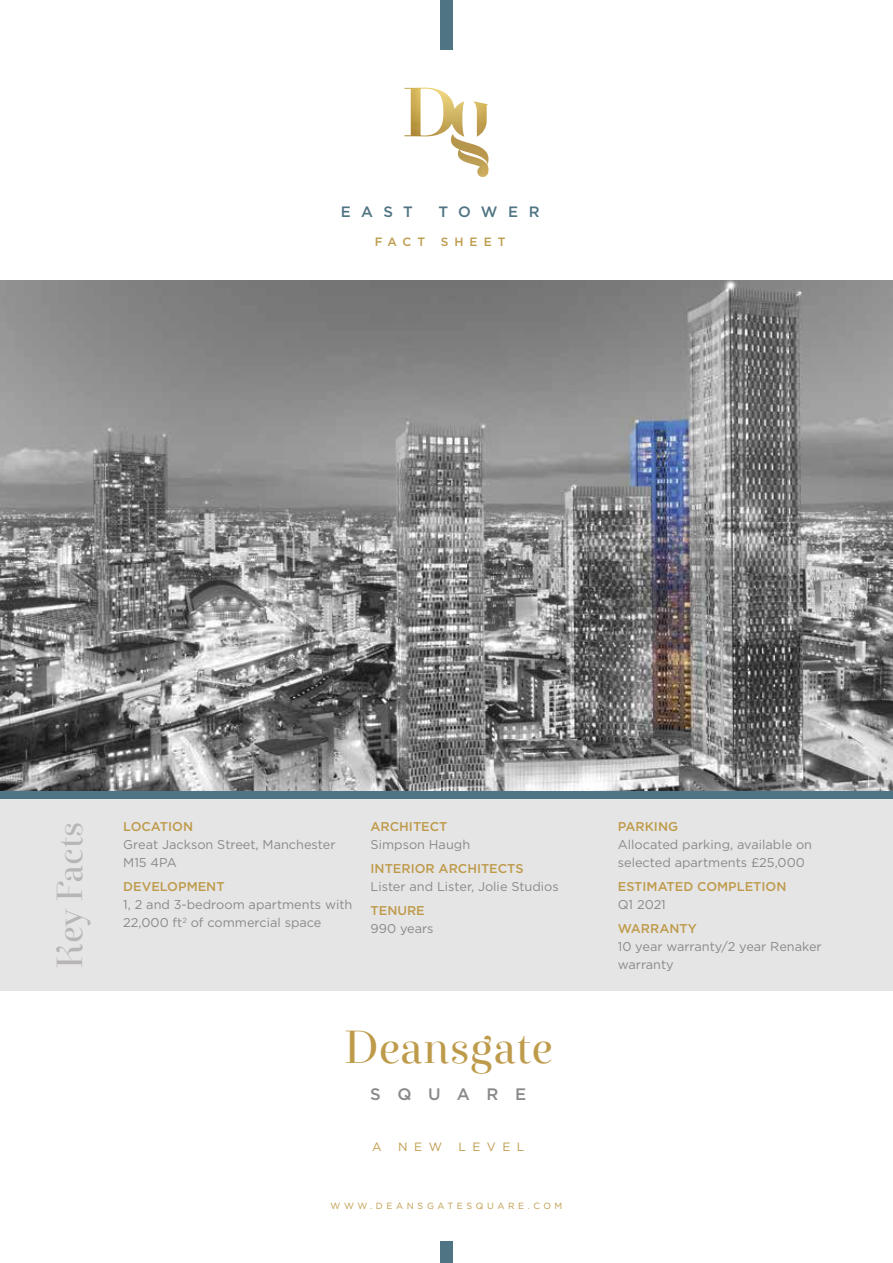
<style>
.page{position:relative;width:893px;height:1263px;background:#fff}
.page>*{position:absolute;margin:0;border:0;box-sizing:border-box;transform-origin:0 0}
.t1{font:46.05px "Exquise FYW01";color:#be9b4b}
.t2{font:36px "Exquise FYW01";letter-spacing:-.005em;color:#b7b5b6}
.t3{font:500 16.65px "Gotham";letter-spacing:1em;color:#8a8a8a}
.t4{font:500 15px "Gotham";letter-spacing:.69em;color:#4f7483}
.t5{font:12.75px/18px "Gotham";color:#8a8a8a}
.t6{font:500 12.75px "Gotham";color:#be9b4b}
.t7{font:12px "Gotham";letter-spacing:.54em;color:#be9b4b}
.t8{font:500 12px "Gotham";letter-spacing:.5em;color:#be9b4b}
.t9{font:9px "Gotham";letter-spacing:.4em;color:#be9b4b}
</style>
<div class="page">
<div style="left:0;top:791px;width:893px;height:8px;background:#4f7483"></div>
<div style="left:0;top:799px;width:893px;height:192px;background:#e6e5e6"></div>
<img style="left:404px;top:88px;width:85px;height:89px">
<div style="left:440px;top:0;width:13px;height:49px;background:#4f7483"></div>
<div style="left:440px;top:1242px;width:13px;height:21px;background:#4f7483"></div>
<img style="left:0;top:281px;width:893px;height:510px">
<p class="t4" style="left:341px;top:203px;width:74px">EAST</p>
<p class="t4" style="left:439px;top:203px;width:102px">TOWER</p>
<p class="t8" style="left:375px;top:235px;width:52px">FACT</p>
<p class="t8" style="left:441px;top:235px;width:66px">SHEET</p>
<h2 class="t2" style="left:48px;top:969px;width:149px;rotate:-90deg">Key Facts</h2>
<p class="t6" style="left:123px;top:820px;width:71px">LOCATION</p>
<p class="t5" style="left:123px;top:836px;width:214px">Great Jackson Street, Manchester<br>M15 4PA</p>
<p class="t6" style="left:123px;top:879px;width:103px">DEVELOPMENT</p>
<p class="t5" style="left:123px;top:895px;width:231px">1, 2 and 3-bedroom apartments with<br>22,000 ft<sup>2</sup> of commercial space</p>
<p class="t6" style="left:371px;top:820px;width:78px">ARCHITECT</p>
<p class="t5" style="left:371px;top:836px;width:101px">Simpson Haugh</p>
<p class="t6" style="left:371px;top:861px;width:154px">INTERIOR ARCHITECTS</p>
<p class="t5" style="left:371px;top:877px;width:190px">Lister and Lister, Jolie Studios</p>
<p class="t6" style="left:371px;top:903px;width:56px">TENURE</p>
<p class="t5" style="left:371px;top:919px;width:65px">990 years</p>
<h1 class="t1" style="left:344px;top:1020px;width:210px">Deansgate</h1>
<h3 class="t3" style="left:370px;top:1085px;width:158px">SQUARE</h3>
<p class="t7" style="left:372px;top:1140px;width:11px">A</p>
<p class="t7" style="left:398px;top:1140px;width:45px">NEW</p>
<p class="t7" style="left:458px;top:1140px;width:67px">LEVEL</p>
<p class="t9" style="left:331px;top:1201px;width:233px">WWW.DEANSGATESQUARE.COM</p>
<p class="t6" style="left:618px;top:820px;width:62px">PARKING</p>
<p class="t5" style="left:618px;top:836px;width:196px">Allocated parking, available on selected apartments £25,000</p>
<p class="t6" style="left:618px;top:879px;width:170px">ESTIMATED COMPLETION</p>
<p class="t5" style="left:618px;top:895px;width:50px">Q1 2021</p>
<p class="t6" style="left:618px;top:921px;width:81px">WARRANTY</p>
<p class="t5" style="left:618px;top:937px;width:205px">10 year warranty/2 year Renaker</p>
<p class="t5" style="left:618px;top:955px;width:58px">warranty</p>
</div>
